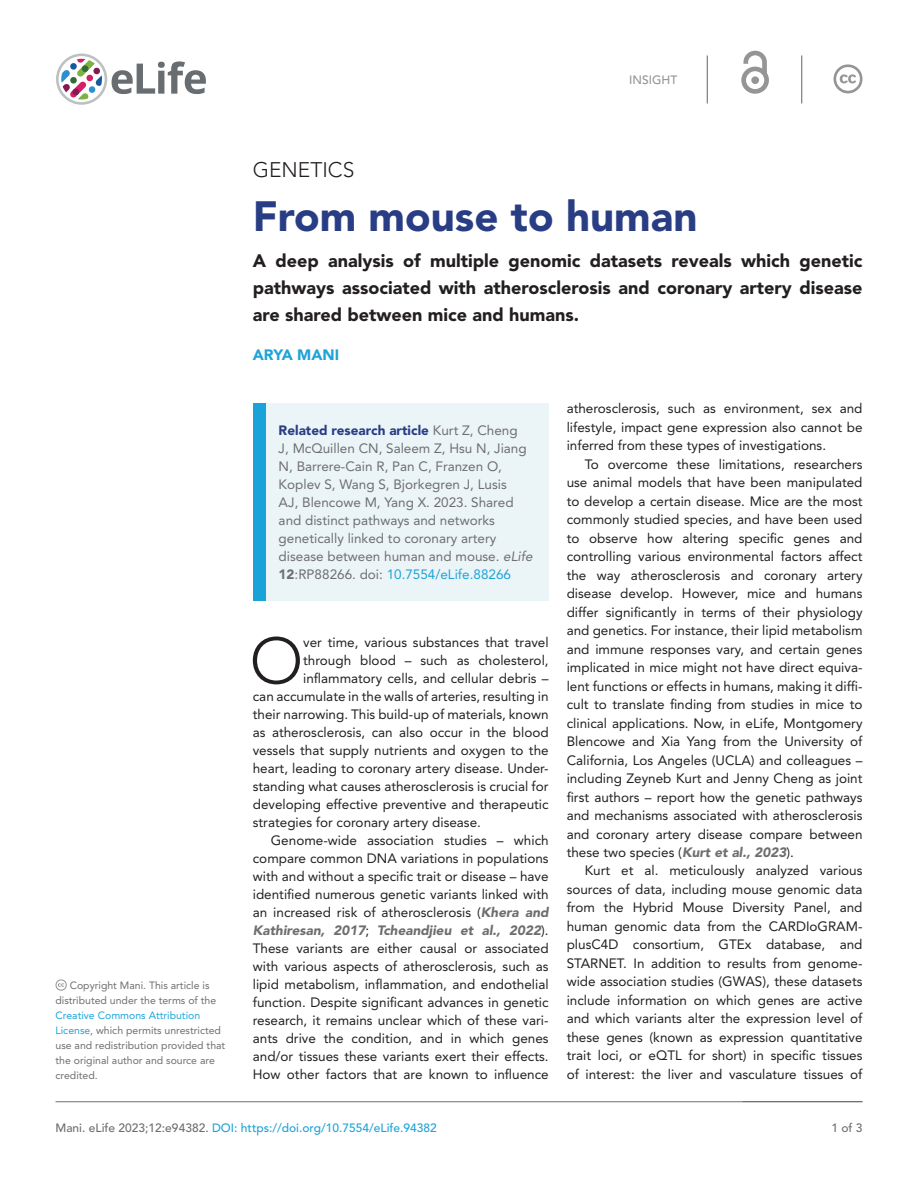
<style>
.page{position:relative;width:918px;height:1188px;background:#fff}
.page>*{position:absolute;margin:0;border:0;box-sizing:border-box;transform-origin:0 0}
.t1{font:300 64.35px "Avenir LT Std";color:#231f20}
.t2{font:900 42px "Avenir LT Std";color:#283d84}
.t3{font:300 21px "Avenir LT Std";color:#231f20}
.t4{font:900 18px/27px "Avenir LT Std";color:#231f20;text-align:justify}
.t5{font:900 15px "Avenir LT Std";color:#1ea4d7}
.t6{font:13.5px/18.5px "Avenir LT Std";color:#231f20;text-align:justify}
.t7{font:13.5px/18px "Avenir LT Std";color:#6e6e70}
.t8{font:italic 900 13.5px "Avenir LT Std";color:#6e6e70}
.t9{font:500 12px "Avenir LT Std";color:#1ea4d7}
.t10{font:500 12px "Avenir LT Std";color:#939596}
.t11{font:500 12px "Avenir LT Std";color:#6e6e70}
.t12{font:10.5px/15px "Avenir LT Std";color:#6e6d70}
.s1{color:#1ea4d7}
.s2{font-weight:900;color:#283d84}
.s3{font-style:italic}
.s4{font-weight:900}
.s5{font-weight:900;font-style:italic;color:#6e6e70}
.s6{font-weight:400;font-style:normal;color:#231f20}
.s7{color:#6e6e70}
</style>
<div class="page">
<svg style="left:741px;top:51px;width:28px;height:43px"></svg>
<svg style="left:834px;top:64px;width:28px;height:29px"></svg>
<hr style="left:707px;top:56px;width:1px;height:48px;background:#636366">
<hr style="left:802px;top:56px;width:1px;height:48px;background:#636366">
<svg style="left:56px;top:54px;width:150px;height:51px"></svg>
<hr style="left:56px;top:1101px;width:806px;height:1px;background:#6e6e70">
<svg style="left:56px;top:979px;width:11px;height:12px"></svg>
<div style="left:253px;top:403px;width:296px;height:198px;background:#ebf4f7"></div>
<div style="left:253px;top:403px;width:12px;height:198px;background:#1aa3d8"></div>
<p class="t10" style="left:629px;top:73px;width:50px">INSIGHT</p>
<p class="t12" style="left:56px;top:978px;width:162px;text-indent:14px">Copyright Mani. This article is distributed under the terms of the</p>
<p class="t12" style="left:56px;top:1008px;width:171px"><span class="s1">Creative Commons Attribution<br>License</span>, which permits unrestricted use and redistribution provided that the original author and source are credited.</p>
<h3 class="t3" style="left:253px;top:157px;width:103px">GENETICS</h3>
<h2 class="t2" style="left:253px;top:191px;width:446px">From mouse to human</h2>
<h3 class="t4" style="left:253px;top:247px;width:611px">A deep analysis of multiple genomic datasets reveals which genetic pathways associated with atherosclerosis and coronary artery disease are shared between mice and humans.</h3>
<p class="t5" style="left:253px;top:345px;width:88px">ARYA MANI</p>
<p class="t7" style="left:279px;top:421px;width:255px"><span class="s2">Related research article</span> Kurt Z, Cheng<br>J, McQuillen CN, Saleem Z, Hsu N, Jiang N, Barrere-Cain R, Pan C, Franzen O, Koplev S, Wang S, Bjorkegren J, Lusis<br>AJ, Blencowe M, Yang X. 2023. Shared and distinct pathways and networks genetically linked to coronary artery disease between human and mouse. <span class="s3">eLife </span><span class="s4">12</span>:RP88266. doi: <span class="s1">10.7554/eLife.88266</span></p>
<h1 class="t1" style="left:250px;top:623px;width:55px">O</h1>
<p class="t6" style="left:303px;top:633px;width:247px">ver time, various substances that travel</p>
<p class="t6" style="left:303px;top:651px;width:247px">through blood – such as cholesterol,</p>
<p class="t6" style="left:303px;top:669px;width:247px">inflammatory cells, and cellular debris –</p>
<p class="t6" style="left:253px;top:687px;width:297px">can accumulate in the walls of arteries, resulting in</p>
<p class="t6" style="left:253px;top:705px;width:297px">their narrowing. This build-up of materials, known</p>
<p class="t6" style="left:253px;top:723px;width:297px">as atherosclerosis, can also occur in the blood</p>
<p class="t6" style="left:253px;top:741px;width:297px">vessels that supply nutrients and oxygen to the</p>
<p class="t6" style="left:253px;top:759px;width:297px">heart, leading to coronary artery disease. Under-</p>
<p class="t6" style="left:253px;top:777px;width:297px">standing what causes atherosclerosis is crucial for</p>
<p class="t6" style="left:253px;top:795px;width:297px">developing effective preventive and therapeutic</p>
<p class="t6" style="left:253px;top:813px;width:230px">strategies for coronary artery disease.</p>
<p class="t6" style="left:271px;top:831px;width:279px">Genome-wide association studies – which</p>
<p class="t6" style="left:253px;top:849px;width:297px">compare common DNA variations in populations</p>
<p class="t6" style="left:253px;top:867px;width:297px">with and without a specific trait or disease – have</p>
<p class="t6" style="left:253px;top:885px;width:297px">identified numerous genetic variants linked with</p>
<p class="t6" style="left:253px;top:903px;width:297px">an increased risk of atherosclerosis (<span class="s5">Khera and</span></p>
<p class="t8" style="left:253px;top:922px;width:297px">Kathiresan, 2017<span class="s6">;</span> Tcheandjieu et al., 2022<span class="s6">).</span></p>
<p class="t6" style="left:253px;top:939px;width:297px">These variants are either causal or associated</p>
<p class="t6" style="left:253px;top:957px;width:297px">with various aspects of atherosclerosis, such as</p>
<p class="t6" style="left:253px;top:975px;width:297px">lipid metabolism, inflammation, and endothelial</p>
<p class="t6" style="left:253px;top:993px;width:297px">function. Despite significant advances in genetic</p>
<p class="t6" style="left:253px;top:1011px;width:297px">research, it remains unclear which of these vari-</p>
<p class="t6" style="left:253px;top:1029px;width:297px">ants drive the condition, and in which genes</p>
<p class="t6" style="left:253px;top:1047px;width:297px">and/or tissues these variants exert their effects.</p>
<p class="t6" style="left:253px;top:1065px;width:297px">How other factors that are known to influence</p>
<p class="t6" style="left:567px;top:400px;width:297px">atherosclerosis, such as environment, sex and lifestyle, impact gene expression also cannot be inferred from these types of investigations.</p>
<p class="t6" style="left:567px;top:455px;width:297px;text-indent:18px">To overcome these limitations, researchers use animal models that have been manipulated to develop a certain disease. Mice are the most commonly studied species, and have been used to observe how altering specific genes and controlling various environmental factors affect the way atherosclerosis and coronary artery disease develop. However, mice and humans differ significantly in terms of their physiology and genetics. For instance, their lipid metabolism and immune responses vary, and certain genes implicated in mice might not have direct equiva&shy;lent functions or effects in humans, making it diffi&shy;cult to translate finding from studies in mice to clinical applications. Now, in eLife, Montgomery Blencowe and Xia Yang from the University of California, Los Angeles (UCLA) and colleagues – including Zeyneb Kurt and Jenny Cheng as joint first authors – report how the genetic pathways and mechanisms associated with atherosclerosis and coronary artery disease compare between these two species (<span class="s5">Kurt et al., 2023</span>).</p>
<p class="t6" style="left:567px;top:862px;width:297px;text-indent:18px">Kurt et al. meticulously analyzed various sources of data, including mouse genomic data from the Hybrid Mouse Diversity Panel, and human genomic data from the CARDIoGRAM&shy;plusC4D consortium, GTEx database, and STARNET. In addition to results from genome&shy;wide association studies (GWAS), these datasets include information on which genes are active and which variants alter the expression level of these genes (known as expression quantitative trait loci, or eQTL for short) in specific tissues of interest: the liver and vasculature tissues of</p>
<p class="t9" style="left:56px;top:1121px;width:383px"><span class="s7">Mani. eLife 2023;12:e94382.</span> DOI: https://doi.org/10.7554/eLife.94382</p>
<p class="t11" style="left:831px;top:1121px;width:33px">1 of 3</p>
</div>
